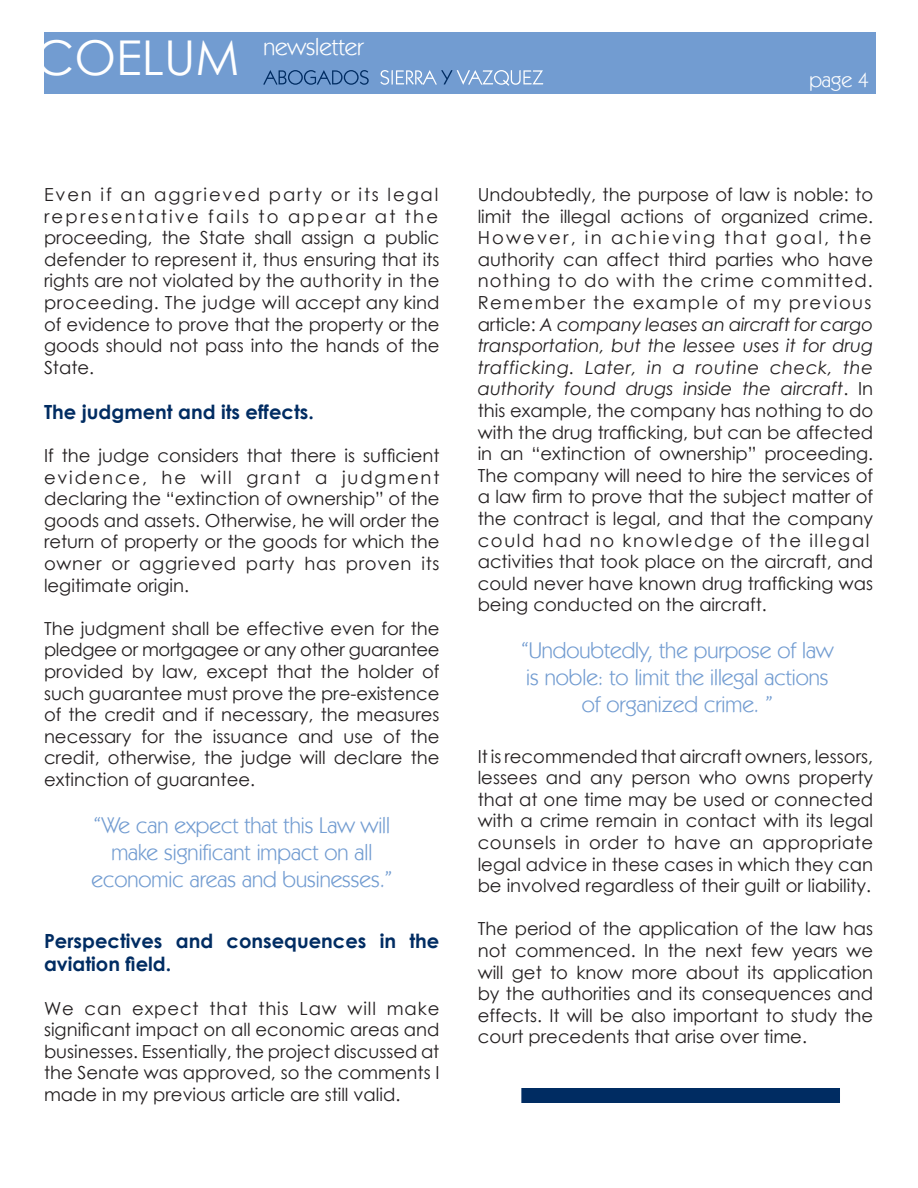
<style>
.page{position:relative;width:918px;height:1188px;background:#fff}
.page>*{position:absolute;margin:0;border:0;box-sizing:border-box;transform-origin:0 0}
.t1{font:48px "Century Gothic";color:#fff}
.t2{font:24px "Kabel IT Cby BT";color:#fff}
.t3{font:22.5px/27px "Kabel IT Cby BT";color:#729cd1;text-align:center}
.t4{font:21px "Kabel IT Cby BT";color:#fff}
.t5{font:700 19.5px/23.4px "Century Gothic";color:#002c62}
.t6{font:18px/21.6px "Century Gothic";color:#231f20;text-align:justify}
.s1{font-style:italic}
</style>
<div class="page">
<div style="left:44px;top:32px;width:832px;height:62px;background:#729cd1"></div>
<svg style="left:263px;top:70px;width:106px;height:15px"></svg>
<svg style="left:380px;top:70px;width:163px;height:16px"></svg>
<div style="left:521px;top:1088px;width:319px;height:15px;background:#002c62"></div>
<h1 class="t1" style="left:35px;top:24px;width:206px">COELUM</h1>
<h2 class="t2" style="left:263px;top:32px;width:102px">newsletter</h2>
<p class="t6" style="left:44px;top:183px;width:397px">Even if an aggrieved party or its legal representative fails to appear at the proceeding, the State shall assign a public defender to represent it, thus ensuring that its rights are not violated by the authority in the proceeding. The judge will accept any kind of evidence to prove that the property or the goods should not pass into the hands of the State.</p>
<p class="t5" style="left:44px;top:399px;width:271px">The judgment and its effects.</p>
<p class="t6" style="left:44px;top:444px;width:397px">If the judge considers that there is sufficient evidence, he will grant a judgment declaring the “extinction of ownership” of the goods and assets. Otherwise, he will order the return of property or the goods for which the owner or aggrieved party has proven its legitimate origin.</p>
<p class="t6" style="left:44px;top:617px;width:397px">The judgment shall be effective even for the pledgee or mortgagee or any other guarantee provided by law, except that the holder of such guarantee must prove the pre-existence of the credit and if necessary, the measures necessary for the issuance and use of the credit, otherwise, the judge will declare the extinction of guarantee.</p>
<p class="t3" style="left:91px;top:812px;width:302px">“We can expect that this Law will make significant impact on all economic areas and businesses.”</p>
<p class="t5" style="left:44px;top:928px;width:397px">Perspectives and consequences in the aviation field.</p>
<p class="t6" style="left:44px;top:997px;width:397px">We can expect that this Law will make significant impact on all economic areas and businesses. Essentially, the project discussed at the Senate was approved, so the comments I made in my previous article are still valid.</p>
<p class="t4" style="left:809px;top:67px;width:61px">page 4</p>
<p class="t6" style="left:478px;top:183px;width:397px;text-align:left">Undoubtedly, the purpose of law is noble: to limit the illegal actions of organized crime.<br>However, in achieving that goal, the authority can affect third parties who have nothing to do with the crime committed.<br>Remember the example of my previous article: <span class="s1">A company leases an aircraft for cargo transportation, but the lessee uses it for drug trafficking. Later, in a routine check, the authority found drugs inside the aircraft</span>. In this example, the company has nothing to do with the drug trafficking, but can be affected in an “extinction of ownership” proceeding.<br>The company will need to hire the services of a law firm to prove that the subject matter of the contract is legal, and that the company could had no knowledge of the illegal activities that took place on the aircraft, and could never have known drug trafficking was being conducted on the aircraft.</p>
<p class="t3" style="left:521px;top:636px;width:314px">“Undoubtedly, the purpose of law is noble: to limit the illegal actions of organized crime. ”</p>
<p class="t6" style="left:478px;top:745px;width:397px">It is recommended that aircraft owners, lessors, lessees and any person who owns property that at one time may be used or connected with a crime remain in contact with its legal counsels in order to have an appropriate legal advice in these cases in which they can be involved regardless of their guilt or liability.</p>
<p class="t6" style="left:478px;top:918px;width:397px">The period of the application of the law has not commenced. In the next few years we will get to know more about its application by the authorities and its consequences and effects. It will be also important to study the court precedents that arise over time.</p>
</div>
